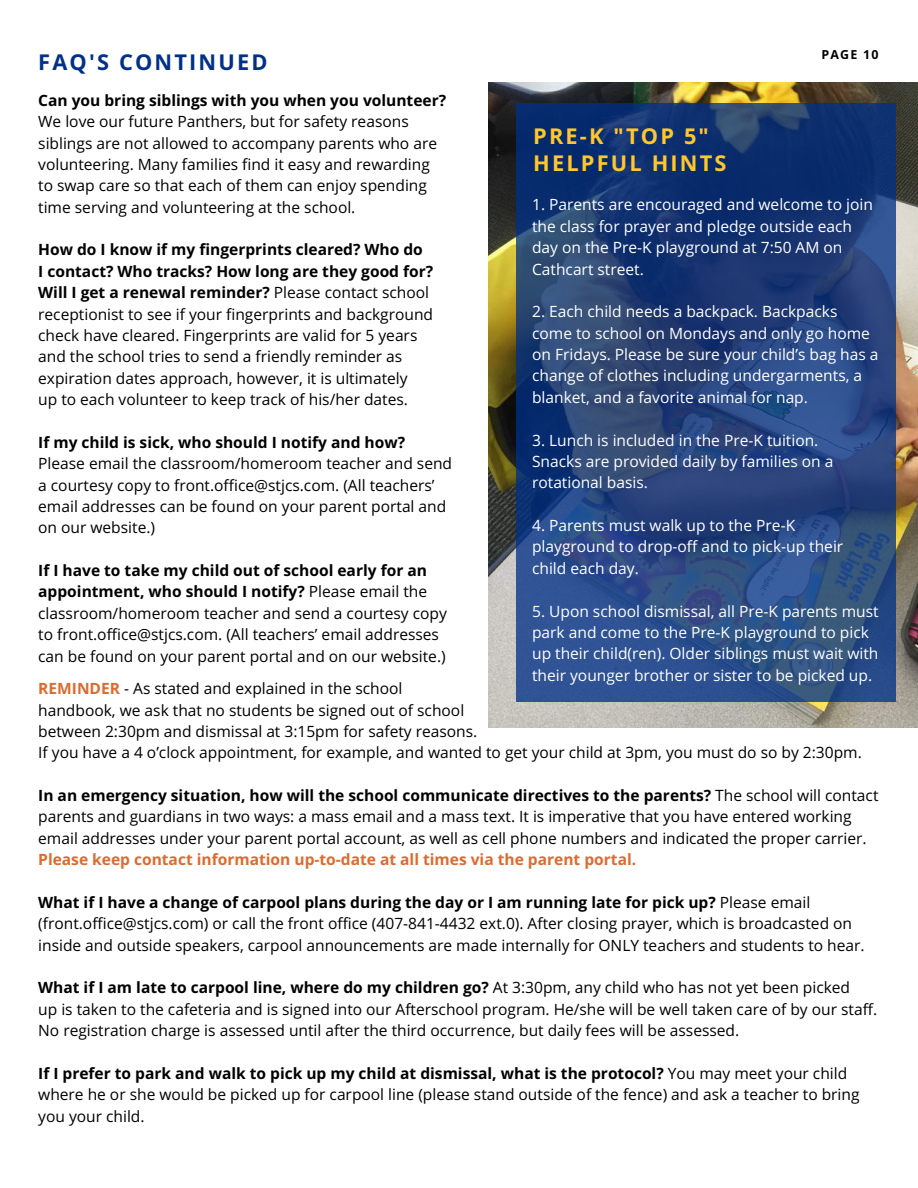
<style>
.page{position:relative;width:918px;height:1188px;background:#fff}
.page>*{position:absolute;margin:0;border:0;box-sizing:border-box;transform-origin:0 0}
.t1{font:700 21.75px/27px "Open Sans";letter-spacing:.1em;color:#ffc72c}
.t2{font:700 21.75px "Open Sans";letter-spacing:.1em;color:#003087}
.t3{font:15.6px/21.3px "Open Sans";color:#000}
.t4{font:15.6px/21.3px "Open Sans";color:#fff}
.t5{font:700 15.6px "Open Sans";color:#000}
.t6{font:700 15.6px "Open Sans";color:#dc6b2f}
.t7{font:700 12.45px "Open Sans";letter-spacing:.1em;color:#000}
.s1{font-weight:700}
.s2{font-weight:700;color:#dc6b2f}
</style>
<div class="page">
<img style="left:488px;top:82px;width:430px;height:646px">
<svg style="left:516px;top:104px;width:379px;height:598px;background:#23427b"></svg>
<h1 class="t2" style="left:38px;top:47px;width:231px">FAQ'S CONTINUED</h1>
<p class="t7" style="left:821px;top:46px;width:59px">PAGE 10</p>
<p class="t5" style="left:38px;top:89px;width:409px">Can you bring siblings with you when you volunteer?</p>
<p class="t3" style="left:38px;top:110px;width:400px">We love our future Panthers, but for safety reasons siblings are not allowed to accompany parents who are volunteering. Many families find it easy and rewarding to swap care so that each of them can enjoy spending time serving and volunteering at the school.</p>
<p class="t3" style="left:38px;top:239px;width:397px"><span class="s1">How do I know if my fingerprints cleared? Who do<br>I contact? Who tracks? How long are they good for?<br>Will I get a renewal reminder?</span> Please contact school receptionist to see if your fingerprints and background check have cleared. Fingerprints are valid for 5 years and the school tries to send a friendly reminder as expiration dates approach, however, it is ultimately<br>up to each volunteer to keep track of his/her dates.</p>
<p class="t5" style="left:38px;top:431px;width:368px">If my child is sick, who should I notify and how?</p>
<p class="t3" style="left:38px;top:452px;width:415px">Please email the classroom/homeroom teacher and send a courtesy copy to front.office@stjcs.com. (All teachers’ email addresses can be found on your parent portal and on our website.)</p>
<p class="t3" style="left:38px;top:559px;width:410px"><span class="s1">If I have to take my child out of school early for an appointment, who should I notify?</span> Please email the classroom/homeroom teacher and send a courtesy copy to front.office@stjcs.com. (All teachers’ email addresses can be found on your parent portal and on our website.)</p>
<h1 class="t1" style="left:533px;top:122px;width:195px">PRE-K "TOP 5"<br>HELPFUL HINTS</h1>
<p class="t4" style="left:532px;top:194px;width:342px">1. Parents are encouraged and welcome to join the class for prayer and pledge outside each day on the Pre-K playground at 7:50 AM on Cathcart street.</p>
<p class="t4" style="left:532px;top:301px;width:348px">2. Each child needs a backpack. Backpacks come to school on Mondays and only go home on Fridays. Please be sure your child’s bag has a change of clothes including undergarments, a blanket, and a favorite animal for nap.</p>
<p class="t4" style="left:532px;top:429px;width:303px">3. Lunch is included in the Pre-K tuition.<br>Snacks are provided daily by families on a rotational basis.</p>
<p class="t4" style="left:532px;top:514px;width:313px">4. Parents must walk up to the Pre-K playground to drop-off and to pick-up their child each day.</p>
<p class="t4" style="left:532px;top:600px;width:348px">5. Upon school dismissal, all Pre-K parents must park and come to the Pre-K playground to pick up their child(ren). Older siblings must wait with their younger brother or sister to be picked up.</p>
<p class="t3" style="left:38px;top:677px;width:825px"><span class="s2">REMINDER</span> - As stated and explained in the school<br>handbook, we ask that no students be signed out of school<br>between 2:30pm and dismissal at 3:15pm for safety reasons.<br>If you have a 4 o’clock appointment, for example, and wanted to get your child at 3pm, you must do so by 2:30pm.</p>
<p class="t3" style="left:38px;top:784px;width:842px"><span class="s1">In an emergency situation, how will the school communicate directives to the parents?</span> The school will contact parents and guardians in two ways: a mass email and a mass text. It is imperative that you have entered working email addresses under your parent portal account, as well as cell phone numbers and indicated the proper carrier.</p>
<p class="t6" style="left:38px;top:848px;width:599px">Please keep contact information up-to-date at all times via the parent portal.</p>
<p class="t3" style="left:38px;top:891px;width:828px"><span class="s1">What if I have a change of carpool plans during the day or I am running late for pick up?</span> Please email (front.office@stjcs.com) or call the front office (407-841-4432 ext.0). After closing prayer, which is broadcasted on inside and outside speakers, carpool announcements are made internally for ONLY teachers and students to hear.</p>
<p class="t3" style="left:38px;top:977px;width:841px"><span class="s1">What if I am late to carpool line, where do my children go?</span> At 3:30pm, any child who has not yet been picked<br>up is taken to the cafeteria and is signed into our Afterschool program. He/she will be well taken care of by our staff.<br>No registration charge is assessed until after the third occurrence, but daily fees will be assessed.</p>
<p class="t3" style="left:38px;top:1062px;width:823px"><span class="s1">If I prefer to park and walk to pick up my child at dismissal, what is the protocol?</span> You may meet your child where he or she would be picked up for carpool line (please stand outside of the fence) and ask a teacher to bring you your child.</p>
</div>
